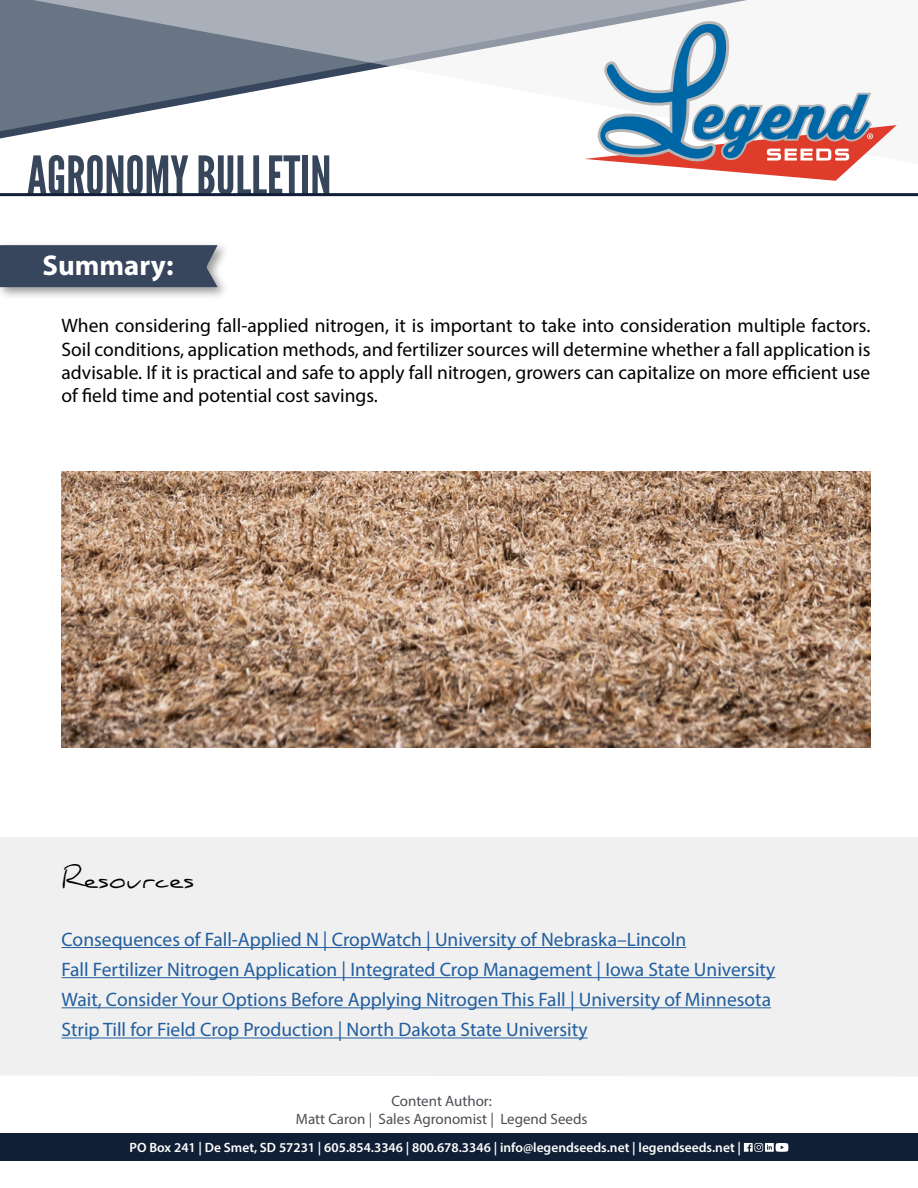
<style>
.page{position:relative;width:918px;height:1188px;background:#fff}
.page>*{position:absolute;margin:0;border:0;box-sizing:border-box;transform-origin:0 0}
.t1{font:53.4px "League Gothic";color:#38465c}
.t2{font:700 28.8px "Myriad Pro";color:#fff}
.t3{font:27.75px "Daniel";color:#000}
.t4{font:19.5px/23.4px "Myriad Pro";color:#000;text-align:justify}
.t5{font:19.5px "Myriad Pro";color:#215e9e}
.t6{font:15px "Myriad Pro";color:#4d4d54}
.t7{font:600 13.5px "Myriad Pro";color:#fff}
</style>
<div class="page">
<hr style="left:0;top:193px;width:918px;height:3px;background:#101f35">
<svg style="left:0;top:0;width:747px;height:139px"></svg>
<div style="left:0;top:1134px;width:918px;height:27px;background:#101f35"></div>
<svg style="left:744px;top:1143px;width:44px;height:9px"></svg>
<svg style="left:584px;top:21px;width:313px;height:160px"></svg>
<div style="left:0;top:241px;width:230px;height:59px;background:#000;opacity:.4"></div>
<div style="left:0;top:245px;width:218px;height:42px;background:#38465d"></div>
<div style="left:0;top:837px;width:918px;height:239px;background:#f0f0f1"></div>
<hr style="left:62px;top:947px;width:624px;height:1px;background:#215e9e">
<hr style="left:62px;top:977px;width:713px;height:1px;background:#215e9e">
<hr style="left:62px;top:1007px;width:709px;height:1px;background:#215e9e">
<hr style="left:62px;top:1037px;width:526px;height:1px;background:#215e9e">
<img style="left:62px;top:471px;width:808px;height:276px">
<p class="t1" style="left:27px;top:144px;width:306px">AGRONOMY BULLETIN</p>
<p class="t2" style="left:43px;top:247px;width:132px">Summary:</p>
<p class="t4" style="left:62px;top:314px;width:811px">When considering fall-applied nitrogen, it is important to take into consideration multiple factors.<br>Soil conditions, application methods, and fertilizer sources will determine whether a fall application is advisable. If it is practical and safe to apply fall nitrogen, growers can capitalize on more efficient use of field time and potential cost savings.</p>
<p class="t3" style="left:62px;top:862px;width:135px">Resources</p>
<p class="t5" style="left:62px;top:927px;width:626px">Consequences of Fall-Applied N | CropWatch | University of Nebraska–Lincoln</p>
<p class="t5" style="left:62px;top:957px;width:715px">Fall Fertilizer Nitrogen Application | Integrated Crop Management | Iowa State University</p>
<p class="t5" style="left:62px;top:987px;width:711px">Wait, Consider Your Options Before Applying Nitrogen This Fall | University of Minnesota</p>
<p class="t5" style="left:62px;top:1017px;width:528px">Strip Till for Field Crop Production | North Dakota State University</p>
<p class="t6" style="left:391px;top:1091px;width:102px">Content Author:</p>
<p class="t6" style="left:296px;top:1109px;width:293px">Matt Caron | Sales Agronomist | Legend Seeds</p>
<p class="t7" style="left:130px;top:1139px;width:613px">PO Box 241 | De Smet, SD 57231 | 605.854.3346 | 800.678.3346 | info@legendseeds.net | legendseeds.net |</p>
</div>
